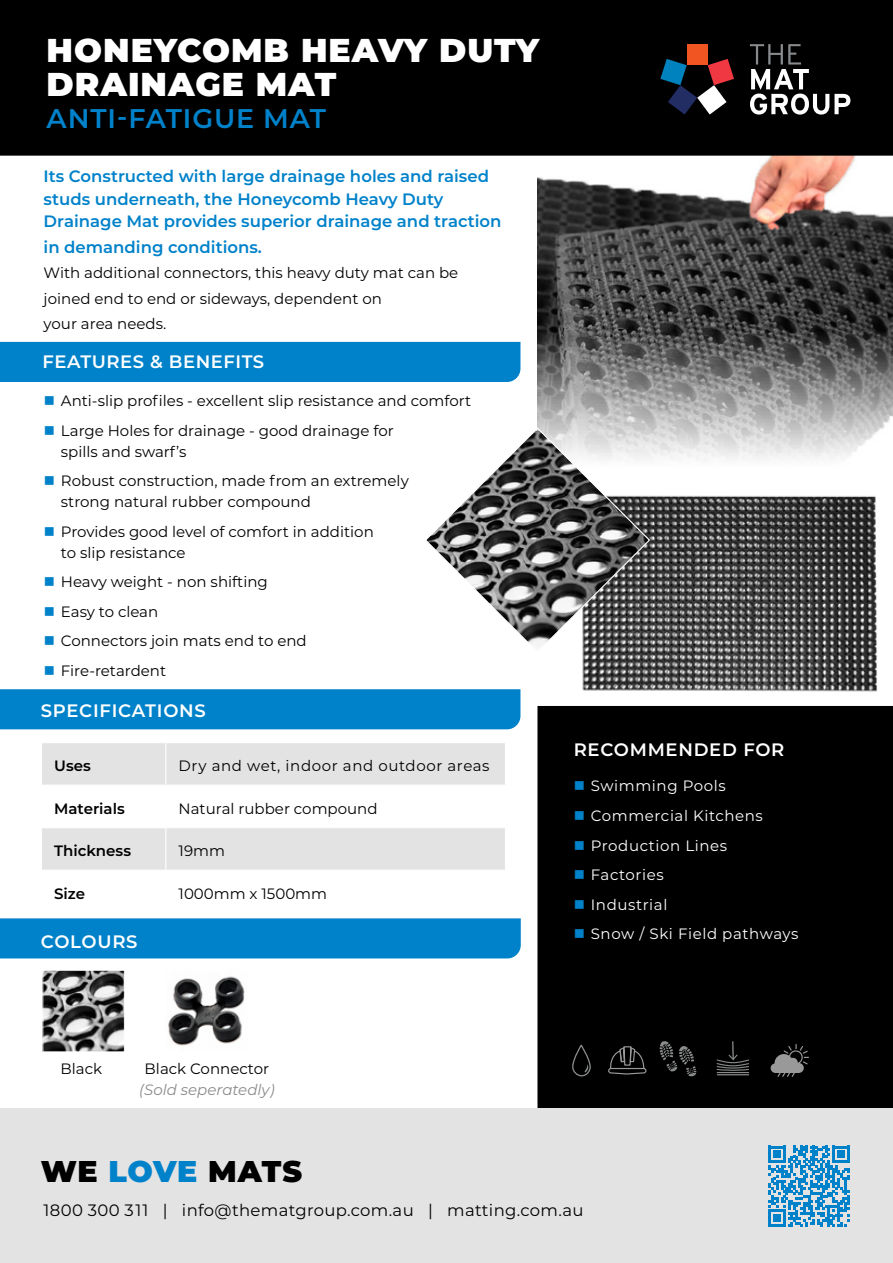
<style>
.page{position:relative;width:893px;height:1263px;background:#fff}
.page>*{position:absolute;margin:0;border:0;box-sizing:border-box;transform-origin:0 0}
.t1{font:900 33px/34.5px "Montserrat";letter-spacing:.03em;color:#fff}
.t2{font:900 30px "Montserrat";letter-spacing:.015em;color:#000}
.t3{font:600 27px "Montserrat";letter-spacing:.03em;color:#0082ca}
.t4{font:600 18px "Montserrat";letter-spacing:.035em;color:#fff}
.t5{font:600 16.5px/22.5px "Montserrat";color:#0082ca}
.t6{font:16.5px "Montserrat";letter-spacing:.02em;color:#000}
.t7{font:15px/21px "Montserrat";color:#000}
.t8{font:15px "Montserrat";letter-spacing:.04em;color:#fff}
.t9{font:15px "Montserrat";letter-spacing:.04em;color:#000}
.t10{font:600 15px "Montserrat";color:#000}
.t11{font:italic 15px "Montserrat";color:#8a8b8c}
.s1{color:#0082ca}
</style>
<div class="page">
<img style="left:582px;top:495px;width:295px;height:197px">
<img style="left:537px;top:156px;width:356px;height:304px">
<div style="left:42px;top:743px;width:463px;height:42px;background:#e3e3e4"></div>
<div style="left:42px;top:828px;width:123px;height:42px;background:#e3e3e4"></div>
<div style="left:166px;top:828px;width:339px;height:42px;background:#e3e3e4"></div>
<hr style="left:165px;top:743px;width:1px;height:42px;background:#fff">
<div style="left:537px;top:706px;width:356px;height:403px;background:#000"></div>
<div style="left:0;top:689px;width:520px;height:40px;background:#0082ca"></div>
<div style="left:0;top:342px;width:520px;height:40px;background:#0082ca"></div>
<div style="left:0;top:1109px;width:893px;height:154px;background:#e3e3e4"></div>
<div style="left:0;top:0;width:893px;height:156px;background:#000"></div>
<div style="left:687px;top:44px;width:21px;height:21px;background:#f05522"></div>
<svg style="left:660px;top:59px;width:74px;height:56px;background:#3f3641"></svg>
<svg style="left:750px;top:44px;width:100px;height:71px"></svg>
<svg style="left:768px;top:1146px;width:82px;height:81px"></svg>
<div style="left:0;top:918px;width:521px;height:40px;background:#0082ca"></div>
<img style="left:45px;top:972px;width:78px;height:78px">
<div style="left:43px;top:970px;width:82px;height:82px;border:1px solid #fff"></div>
<hr style="left:717px;top:1074px;width:32px;height:1px;background:#8a8c8c">
<hr style="left:717px;top:1072px;width:32px;height:1px;background:#8a8c8c">
<svg style="left:716px;top:1042px;width:34px;height:29px"></svg>
<svg style="left:426px;top:427px;width:225px;height:227px"></svg>
<svg style="left:607px;top:999px;width:40px;height:76px;background:#0c0c0c"></svg>
<img style="left:168px;top:976px;width:77px;height:70px">
<svg style="left:571px;top:1044px;width:20px;height:33px"></svg>
<div style="left:771px;top:1063px;width:9px;height:10px;background:#999;border-radius:50%"></div>
<svg style="left:776px;top:1043px;width:34px;height:35px"></svg>
<svg style="left:660px;top:1041px;width:36px;height:35px"></svg>
<h1 class="t1" style="left:47px;top:31px;width:494px">HONEYCOMB HEAVY DUTY<br>DRAINAGE MAT</h1>
<h3 class="t3" style="left:47px;top:99px;width:281px">ANTI-FATIGUE MAT</h3>
<p class="t5" style="left:44px;top:164px;width:459px">Its Constructed with large drainage holes and raised studs underneath, the Honeycomb Heavy Duty<br>Drainage Mat provides superior drainage and traction</p>
<p class="t5" style="left:44px;top:235px;width:220px">in demanding conditions.</p>
<p class="t7" style="left:44px;top:259px;width:416px;line-height:25.5px">With additional connectors, this heavy duty mat can be joined end to end or sideways, dependent on<br>your area needs.</p>
<p class="t4" style="left:43px;top:349px;width:223px">FEATURES &amp; BENEFITS</p>
<p class="t7" style="left:44px;top:390px;width:429px"><span class="s1">■</span> Anti-slip profiles - excellent slip resistance and comfort</p>
<p class="t7" style="left:61px;top:420px;width:334px;text-indent:-17px"><span class="s1">■</span> Large Holes for drainage - good drainage for spills and swarf’s</p>
<p class="t7" style="left:61px;top:470px;width:349px;text-indent:-17px"><span class="s1">■</span> Robust construction, made from an extremely strong natural rubber compound</p>
<p class="t7" style="left:61px;top:521px;width:314px;text-indent:-17px"><span class="s1">■</span> Provides good level of comfort in addition to slip resistance</p>
<p class="t7" style="left:44px;top:571px;width:225px"><span class="s1">■</span> Heavy weight - non shifting</p>
<p class="t7" style="left:44px;top:601px;width:116px"><span class="s1">■</span> Easy to clean</p>
<p class="t7" style="left:44px;top:630px;width:264px"><span class="s1">■</span> Connectors join mats end to end</p>
<p class="t7" style="left:44px;top:660px;width:124px"><span class="s1">■</span> Fire-retardent</p>
<p class="t4" style="left:41px;top:698px;width:166px">SPECIFICATIONS</p>
<p class="t10" style="left:54px;top:755px;width:38px">Uses</p>
<p class="t9" style="left:179px;top:755px;width:312px">Dry and wet, indoor and outdoor areas</p>
<p class="t10" style="left:54px;top:798px;width:72px">Materials</p>
<p class="t7" style="left:179px;top:797px;width:201px">Natural rubber compound</p>
<p class="t10" style="left:54px;top:840px;width:78px">Thickness</p>
<p class="t7" style="left:179px;top:840px;width:48px">19mm</p>
<p class="t10" style="left:54px;top:883px;width:32px">Size</p>
<p class="t7" style="left:179px;top:882px;width:150px">1000mm x 1500mm</p>
<p class="t4" style="left:41px;top:928px;width:98px">COLOURS</p>
<p class="t7" style="left:61px;top:1058px;width:43px">Black</p>
<p class="t7" style="left:145px;top:1058px;width:126px">Black Connector</p>
<p class="t11" style="left:139px;top:1080px;width:137px">(Sold seperatedly)</p>
<h2 class="t2" style="left:41px;top:1149px;width:263px">WE <span class="s1">LOVE</span> MATS</h2>
<p class="t4" style="left:574px;top:736px;width:212px">RECOMMENDED FOR</p>
<p class="t8" style="left:574px;top:776px;width:154px"><span class="s1">■</span> Swimming Pools</p>
<p class="t8" style="left:574px;top:805px;width:191px"><span class="s1">■</span> Commercial Kitchens</p>
<p class="t8" style="left:574px;top:835px;width:155px"><span class="s1">■</span> Production Lines</p>
<p class="t8" style="left:574px;top:864px;width:91px"><span class="s1">■</span> Factories</p>
<p class="t8" style="left:574px;top:894px;width:95px"><span class="s1">■</span> Industrial</p>
<p class="t8" style="left:574px;top:923px;width:226px"><span class="s1">■</span> Snow / Ski Field pathways</p>
<p class="t6" style="left:44px;top:1199px;width:541px">1800 300 311 | info@thematgroup.com.au | matting.com.au</p>
</div>
